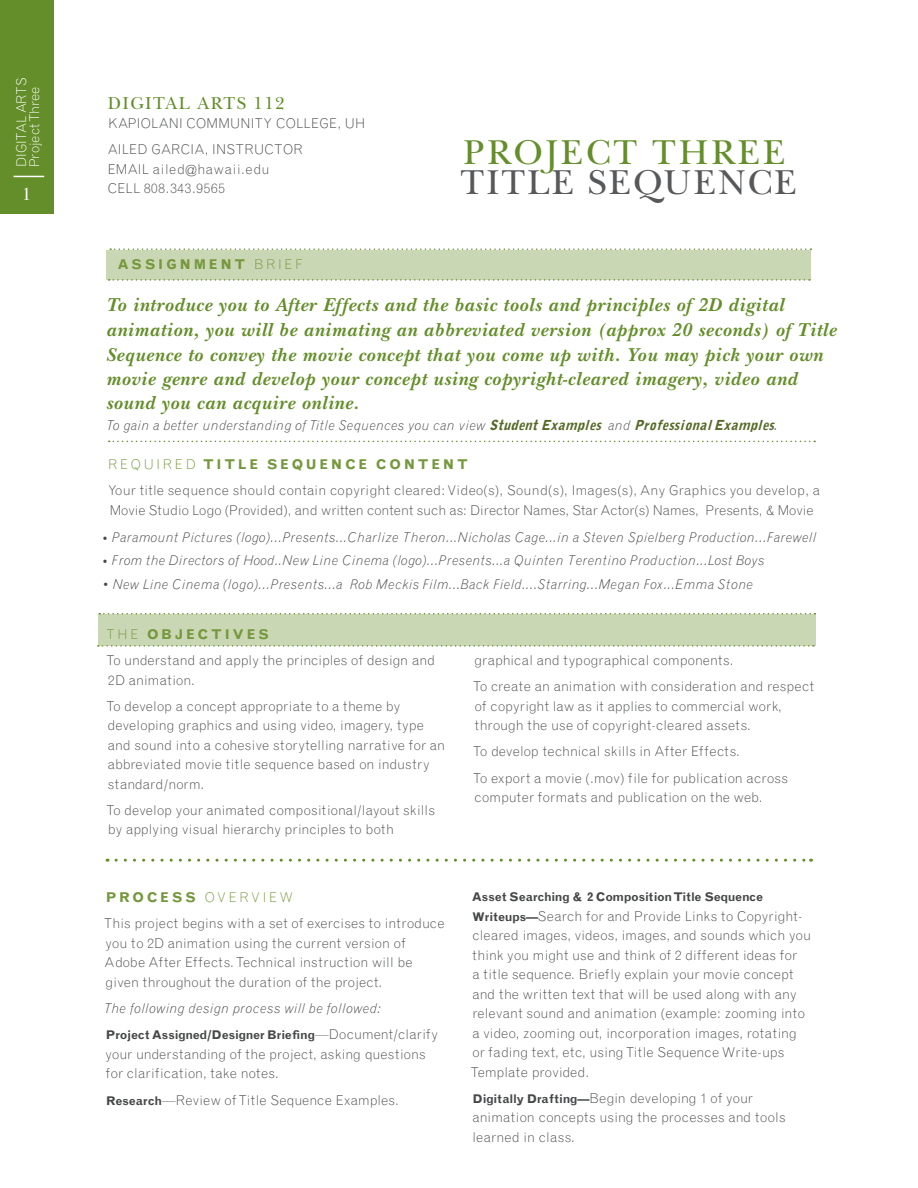
<style>
.page{position:relative;width:918px;height:1188px;background:#fff}
.page>*{position:absolute;margin:0;border:0;box-sizing:border-box;transform-origin:0 0}
.t1{font:36px "New Baskerville Std";letter-spacing:.06em;color:#57585a}
.t2{font:36px "New Baskerville Std";letter-spacing:.08em;color:#648e2a}
.Paragraph_text{font:italic 700 19.5px/24.5px "New Baskerville Std";letter-spacing:.04em;color:#648e2a}
.Headings{font:18px "New Baskerville Std";letter-spacing:.08em;color:#648e2a}
.t3{font:18px "Times";color:#fff}
.Paragraph_text-2{font:300 13.5px/19.5px "Grotesque MT Std";letter-spacing:.01em;color:#464748}
.Paragraph_text-3{font:italic 300 13.5px "Grotesque MT Std";letter-spacing:.02em;color:#464748}
.Headings-2{font:300 13.5px "Grotesque MT Std";letter-spacing:.02em;color:#464748}
.BLUE_TRACKED_HEADING{font:700 13.5px "Grotesque MT Std";letter-spacing:.2em;color:#75983d}
.BLUE_TRACKED_HEADING-2{font:300 13.5px "Grotesque MT Std";letter-spacing:.2em;color:#75983d}
.Headings-3{font:300 13.5px "Grotesque MT Std";color:#fff}
.Headings-4{font:300 13.5px "Grotesque MT Std";letter-spacing:-.02em;color:#fff}
.Paragraph_text-4{font:700 12px "Grotesque MT Std";letter-spacing:-.01em;color:#464748}
.s1{font-weight:300}
.s2{font-weight:900;color:#566a28}
.s3{font-weight:400;color:#3f6ba7}
.s4{color:#75983d}
.s5{font-weight:700;color:#75983d}
.s6{font-weight:700}
.s7{font-weight:300;font-size:13.5px}
.s8{font-weight:700;font-size:12px}
</style>
<div class="page">
<div style="left:98px;top:614px;width:718px;height:32px;background:#cad7b5"></div>
<svg style="left:99px;top:613px;width:716px;height:1px"></svg>
<svg style="left:98px;top:645px;width:716px;height:2px"></svg>
<div style="left:106px;top:250px;width:705px;height:29px;background:#cad7b5"></div>
<div style="left:0;top:0;width:54px;height:214px;background:#648e2a"></div>
<svg style="left:110px;top:248px;width:701px;height:2px"></svg>
<svg style="left:109px;top:279px;width:701px;height:2px"></svg>
<hr style="left:14px;top:176px;width:30px;height:1px;background:#fff">
<svg style="left:116px;top:859px;width:696px;height:3px"></svg>
<svg style="left:109px;top:441px;width:706px;height:1px"></svg>
<p class="Headings-4" style="left:13px;top:167px;width:92px;rotate:-90deg">DIGITAL ARTS</p>
<p class="Headings-3" style="left:26px;top:167px;width:82px;rotate:-90deg">Project Three</p>
<p class="t3" style="left:22px;top:177px;width:10px">1</p>
<p class="Headings" style="left:108px;top:92px;width:178px">DIGITAL ARTS 112</p>
<p class="Headings-2" style="left:108px;top:115px;width:259px">KAPIOLANI COMMUNITY COLLEGE, UH</p>
<p class="Paragraph_text-2" style="left:108px;top:140px;width:197px">AILED GARCIA, INSTRUCTOR<br>EMAIL ailed@hawaii.edu<br>CELL 808.343.9565</p>
<p class="BLUE_TRACKED_HEADING" style="left:118px;top:257px;width:186px">ASSIGNMENT <span class="s1">BRIEF</span></p>
<p class="t2" style="left:464px;top:131px;width:323px">PROJECT THREE</p>
<p class="t1" style="left:460px;top:161px;width:338px">TITLE SEQUENCE</p>
<p class="Paragraph_text" style="left:106px;top:293px;width:732px">To introduce you to After Effects and the basic tools and principles of 2D digital animation, you will be animating an abbreviated version (approx 20 seconds) of Title Sequence to convey the movie concept that you come up with. You may pick your own movie genre and develop your concept using copyright-cleared imagery, video and sound you can acquire online.</p>
<p class="Paragraph_text-3" style="left:106px;top:417px;width:674px">To gain a better understanding of Title Sequences you can view <span class="s2">StudentExamples</span> and <span class="s2">ProfessionalExamples</span><span class="s3">.</span></p>
<p class="Paragraph_text-2" style="left:108px;top:451px;width:713px;line-height:26.2px"><span class="s4">REQUIRED</span> <span class="s5">TITLE SEQUENCE CONTENT<br></span>Your title sequence should contain copyright cleared: Video(s), Sound(s), Images(s), Any Graphics you develop, a</p>
<p class="Paragraph_text-2" style="left:110px;top:500px;width:706px">Movie Studio Logo (Provided), and written content such as: Director Names, Star Actor(s) Names, Presents, &amp; Movie</p>
<p class="Paragraph_text-3" style="left:101px;top:529px;width:717px">• Paramount Pictures (logo)...Presents...Charlize Theron...Nicholas Cage...in a Steven Spielberg Production...Farewell</p>
<p class="Paragraph_text-3" style="left:101px;top:552px;width:665px">• From the Directors of Hood..New Line Cinema (logo)...Presents...a Quinten Terentino Production...Lost Boys</p>
<p class="Paragraph_text-3" style="left:102px;top:576px;width:652px">• New Line Cinema (logo)...Presents...a Rob Meckis Film...Back Field....Starring...Megan Fox...Emma Stone</p>
<p class="BLUE_TRACKED_HEADING" style="left:106px;top:626px;width:164px"><span class="s1">THE</span> OBJECTIVES</p>
<p class="Paragraph_text-2" style="left:106px;top:651px;width:330px">To understand and apply the principles of design and<br>2D animation.</p>
<p class="Paragraph_text-2" style="left:106px;top:696px;width:341px">To develop a concept appropriate to a theme by developing graphics and using video, imagery, type and sound into a cohesive storytelling narrative for an abbreviated movie title sequence based on industry standard/norm.</p>
<p class="Paragraph_text-2" style="left:106px;top:800px;width:330px">To develop your animated compositional/layout skills by applying visual hierarchy principles to both</p>
<p class="BLUE_TRACKED_HEADING-2" style="left:106px;top:889px;width:189px"><span class="s6">PROCESS</span> OVERVIEW</p>
<p class="Paragraph_text-2" style="left:104px;top:914px;width:342px">This project begins with a set of exercises to introduce you to 2D animation using the current version of Adobe After Effects. Technical instruction will be given throughout the duration of the project.</p>
<p class="Paragraph_text-3" style="left:104px;top:1000px;width:279px">The following design process will be followed:</p>
<p class="Paragraph_text-4" style="left:106px;top:1028px;width:334px">Project Assigned/Designer Briefing<span class="s7">—Document/clarify</span></p>
<p class="Paragraph_text-2" style="left:106px;top:1044px;width:321px">your understanding of the project, asking questions for clarification, take notes.</p>
<p class="Paragraph_text-2" style="left:106px;top:1090px;width:294px"><span class="s8">Research</span>—Review of Title Sequence Examples.</p>
<p class="Paragraph_text-2" style="left:474px;top:650px;width:261px">graphical and typographical components.</p>
<p class="Paragraph_text-2" style="left:473px;top:677px;width:343px">To create an animation with consideration and respect of copyright law as it applies to commercial work, through the use of copyright-cleared assets.</p>
<p class="Paragraph_text-2" style="left:473px;top:742px;width:269px">To develop technical skills in After Effects.</p>
<p class="Paragraph_text-2" style="left:473px;top:768px;width:317px">To export a movie (.mov) file for publication across computer formats and publication on the web.</p>
<p class="Paragraph_text-4" style="left:472px;top:890px;width:293px">Asset Searching &amp; 2 Composition Title Sequence</p>
<p class="Paragraph_text-2" style="left:471px;top:906px;width:342px"><span class="s8">Writeups—</span>Search for and Provide Links to Copyright&shy;cleared images, videos, images, and sounds which you think you might use and think of 2 different ideas for<br>a title sequence. Briefly explain your movie concept and the written text that will be used along with any relevant sound and animation (example: zooming into a video, zooming out, incorporation images, rotating<br>or fading text, etc, using Title Sequence Write-ups Template provided.</p>
<p class="Paragraph_text-2" style="left:472px;top:1088px;width:315px"><span class="s8">Digitally Drafting—</span>Begin developing 1 of your animation concepts using the processes and tools learned in class.</p>
</div>
